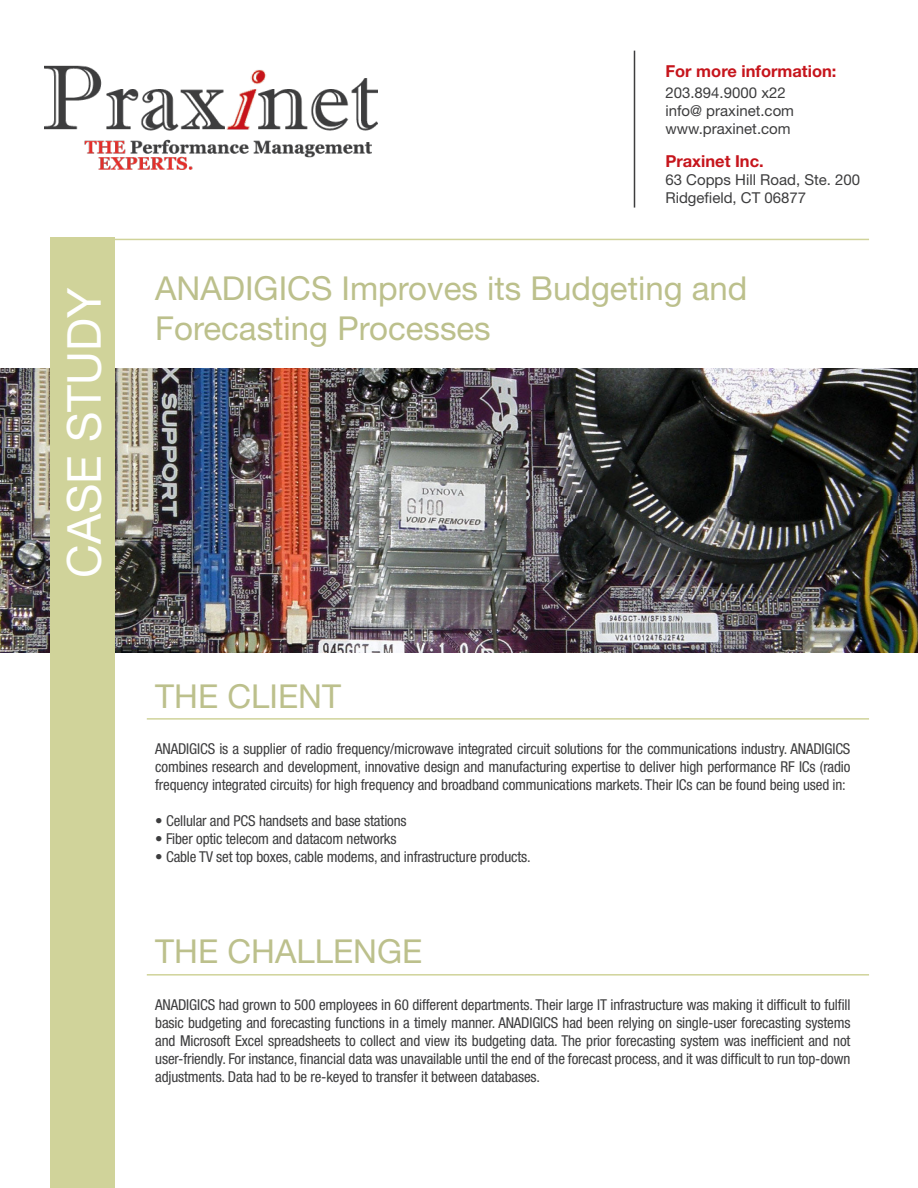
<style>
.page{position:relative;width:918px;height:1188px;background:#fff}
.page>*{position:absolute;margin:0;border:0;box-sizing:border-box;transform-origin:0 0}
.t1{font:46.8px "Helvetica Neue LT Std";color:#fff}
.t2{font:33px "Helvetica Neue LT Std";color:#bcc08c}
.t3{font:700 16.5px "Helvetica Neue LT Std";color:#c6151c}
.t4{font:condensed 15px/18px "Helvetica Neue LT Std";letter-spacing:-.01em;color:#3d3d3e;text-align:justify}
.t5{font:15px "Helvetica Neue LT Std";color:#3d3d3e}
</style>
<div class="page">
<img style="left:0;top:369px;width:918px;height:283px">
<div style="left:51px;top:238px;width:64px;height:950px;background:#d0d39a"></div>
<img style="left:45px;top:65px;width:332px;height:105px">
<hr style="left:634px;top:51px;width:1px;height:157px;background:#3d3d3e">
<hr style="left:147px;top:718px;width:722px;height:2px;background:#d0d39a">
<hr style="left:147px;top:974px;width:722px;height:2px;background:#d0d39a">
<hr style="left:54px;top:239px;width:815px;height:1px;background:#d0d39a">
<p class="t1" style="left:56px;top:578px;width:292px;rotate:-90deg">CASE STUDY</p>
<p class="t3" style="left:665px;top:61px;width:173px">For more information:</p>
<p class="t5" style="left:665px;top:84px;width:122px">203.894.9000 x22</p>
<p class="t5" style="left:665px;top:102px;width:130px">info@ praxinet.com</p>
<p class="t5" style="left:665px;top:120px;width:127px">www.praxinet.com</p>
<p class="t3" style="left:665px;top:151px;width:100px">Praxinet Inc.</p>
<p class="t5" style="left:665px;top:171px;width:196px">63 Copps Hill Road, Ste. 200</p>
<p class="t5" style="left:665px;top:189px;width:142px">Ridgefield, CT 06877</p>
<p class="t2" style="left:155px;top:269px;width:594px">ANADIGICS Improves its Budgeting and</p>
<p class="t2" style="left:155px;top:308px;width:337px">Forecasting Processes</p>
<p class="t2" style="left:155px;top:676px;width:187px">THE CLIENT</p>
<p class="t4" style="left:155px;top:739px;width:697px">ANADIGICS is a supplier of radio frequency/microwave integrated circuit solutions for the communications industry. ANADIGICS combines research and development, innovative design and manufacturing expertise to deliver high performance RF ICs (radio frequency integrated circuits) for high frequency and broadband communications markets. Their ICs can be found being used in:</p>
<p class="t4" style="left:155px;top:811px;width:253px">• Cellular and PCS handsets and base stations</p>
<p class="t4" style="left:155px;top:829px;width:243px">• Fiber optic telecom and datacom networks</p>
<p class="t4" style="left:155px;top:847px;width:377px">• Cable TV set top boxes, cable modems, and infrastructure products.</p>
<p class="t2" style="left:155px;top:932px;width:269px">THE CHALLENGE</p>
<p class="t4" style="left:155px;top:995px;width:697px">ANADIGICS had grown to 500 employees in 60 different departments. Their large IT infrastructure was making it difficult to fulfill basic budgeting and forecasting functions in a timely manner. ANADIGICS had been relying on single-user forecasting systems and Microsoft Excel spreadsheets to collect and view its budgeting data. The prior forecasting system was inefficient and not user-friendly. For instance, financial data was unavailable until the end of the forecast process, and it was difficult to run top-down adjustments. Data had to be re-keyed to transfer it between databases.</p>
</div>
